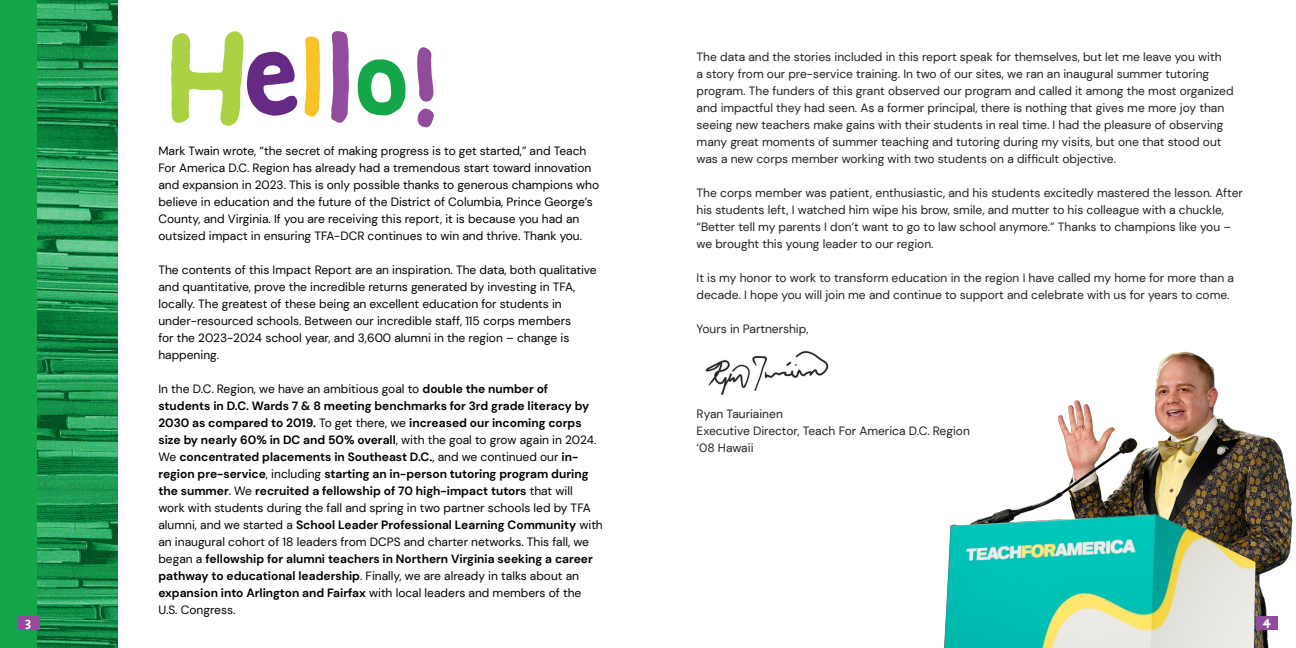
<style>
.page{position:relative;width:1296px;height:648px;background:#fff}
.page>*{position:absolute;margin:0;border:0;box-sizing:border-box;transform-origin:0 0}
.t1{font:700 147px "Duper";color:#add145}
.t2{font:700 128.8px "Duper";color:#924c9d}
.t3{font:12px/17px "DM Sans";color:#231f20}
.t4{font:700 12px/17px "DM Sans";color:#000}
.t5{font:12px/17px "DM Sans";color:#000}
.s1{font-weight:400}
</style>
<div class="page">
<div style="left:0;top:0;width:37px;height:648px;background:#15a64a"></div>
<img style="left:37px;top:0;width:80px;height:648px">
<img style="left:944px;top:351px;width:349px;height:297px">
<img style="left:705px;top:351px;width:124px;height:44px">
<div style="left:18px;top:617px;width:21px;height:13px;background:#924c9d"></div>
<div style="left:1257px;top:617px;width:21px;height:13px;background:#924c9d"></div>
<p class="t1" style="left:163px;top:-7px;width:90px">H</p>
<p class="t2" style="left:326px;top:7px;width:32px">l</p>
<p class="t2" style="left:409px;top:13px;width:33px">!</p>
<p class="t3" style="left:697px;top:48px;width:539px">The data and the stories included in this report speak for themselves, but let me leave you with<br>a story from our pre-service training. In two of our sites, we ran an inaugural summer tutoring program. The funders of this grant observed our program and called it among the most organized and impactful they had seen. As a former principal, there is nothing that gives me more joy than seeing new teachers make gains with their students in real time. I had the pleasure of observing many great moments of summer teaching and tutoring during my visits, but one that stood out was a new corps member working with two students on a difficult objective.</p>
<p class="t3" style="left:697px;top:184px;width:548px">The corps member was patient, enthusiastic, and his students excitedly mastered the lesson. After his students left, I watched him wipe his brow, smile, and mutter to his colleague with a chuckle, “Better tell my parents I don’t want to go to law school anymore.” Thanks to champions like you – we brought this young leader to our region.</p>
<p class="t3" style="left:697px;top:269px;width:539px">It is my honor to work to transform education in the region I have called my home for more than a decade. I hope you will join me and continue to support and celebrate with us for years to come.</p>
<p class="t3" style="left:697px;top:320px;width:113px">Yours in Partnership,</p>
<p class="t5" style="left:158px;top:142px;width:442px">Mark Twain wrote, “the secret of making progress is to get started,” and Teach For America D.C. Region has already had a tremendous start toward innovation and expansion in 2023. This is only possible thanks to generous champions who believe in education and the future of the District of Columbia, Prince George’s County, and Virginia. If you are receiving this report, it is because you had an outsized impact in ensuring TFA-DCR continues to win and thrive. Thank you.</p>
<p class="t5" style="left:158px;top:261px;width:440px">The contents of this Impact Report are an inspiration. The data, both qualitative and quantitative, prove the incredible returns generated by investing in TFA, locally. The greatest of these being an excellent education for students in under-resourced schools. Between our incredible staff, 115 corps members<br>for the 2023-2024 school year, and 3,600 alumni in the region – change is happening.</p>
<p class="t4" style="left:158px;top:380px;width:446px"><span class="s1">In the D.C. Region, we have an ambitious goal to</span> double the number of students in D.C. Wards 7 &amp; 8 meeting benchmarks for 3rd grade literacy by 2030 as compared to 2019. <span class="s1">To get there, we</span> increased our incoming corps size by nearly 60% in DC and 50% overall<span class="s1">, with the goal to grow again in 2024.<br>We</span> concentrated placements in Southeast D.C.<span class="s1">, and we continued our</span> in&shy;region pre-service<span class="s1">, including</span> starting an in-person tutoring program during the summer<span class="s1">. We</span> recruited a fellowship of 70 high-impact tutors <span class="s1">that will<br>work with students during the fall and spring in two partner schools led by TFA alumni, and we started a</span> School Leader Professional Learning Community <span class="s1">with an inaugural cohort of 18 leaders from DCPS and charter networks. This fall, we began a</span> fellowship for alumni teachers in Northern Virginia seeking a career pathway to educational leadership<span class="s1">. Finally, we are already in talks about an </span>expansion into Arlington and Fairfax <span class="s1">with local leaders and members of the U.S. Congress.</span></p>
<p class="t3" style="left:697px;top:405px;width:88px">Ryan Tauriainen</p>
<p class="t3" style="left:697px;top:422px;width:275px">Executive Director, Teach For America D.C. Region</p>
<p class="t3" style="left:697px;top:439px;width:58px">‘08 Hawaii</p>
</div>
